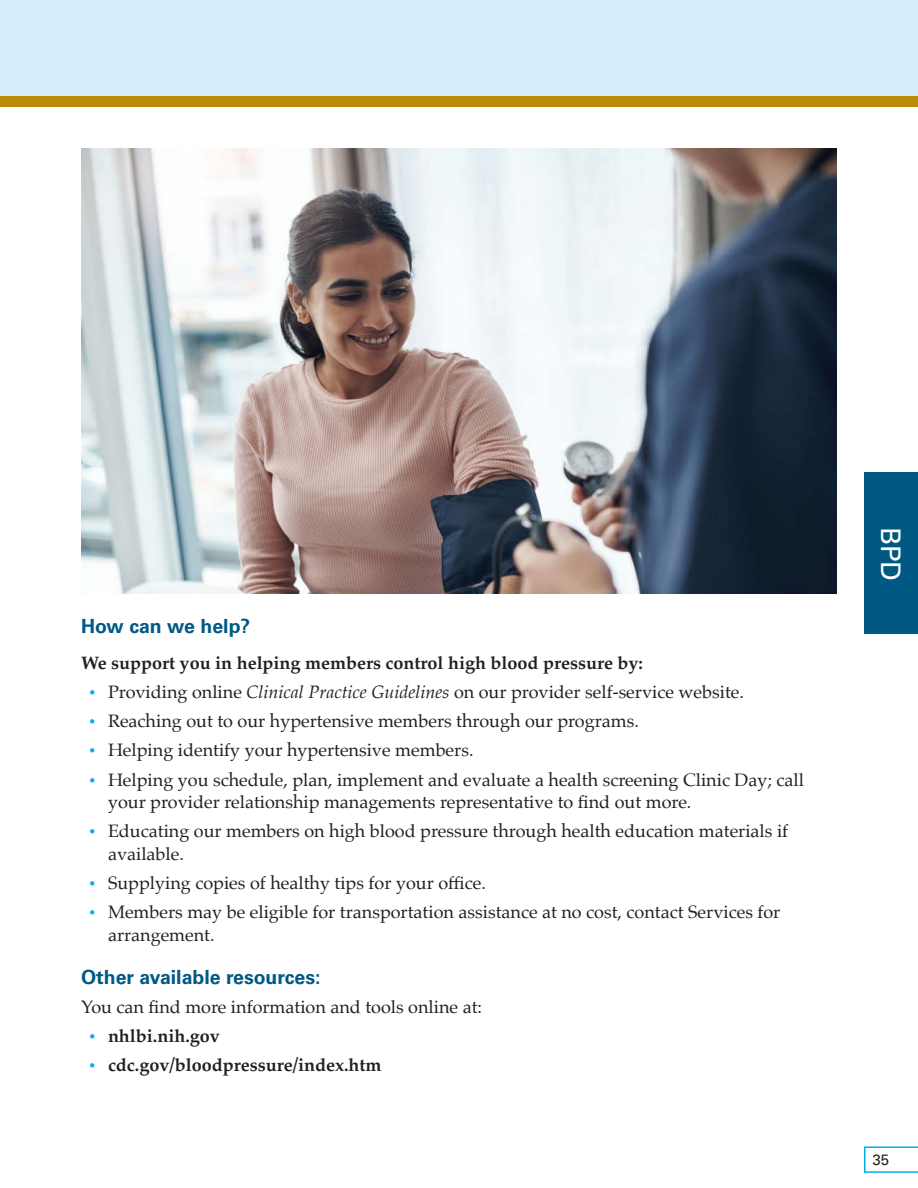
<style>
.page{position:relative;width:918px;height:1188px;background:#fff}
.page>*{position:absolute;margin:0;border:0;box-sizing:border-box;transform-origin:0 0}
.NC_Headline{font:27px "Univers LT Std";color:#fff}
.NC_Sub_head{font:700 19.5px "Univers LT Std";color:#005983}
.NC_Body_Copy{font:18px/22.5px "Palatino";color:#231f20}
.NC_Body_Copy-2{font:700 18px "Palatino";color:#231f20}
.t1{font:15px "Univers LT Std";color:#231f20}
.s1{font-weight:700;font-size:15px;color:#00aeef}
.s2{font-style:italic}
.s3{font-size:15px;color:#00aeef}
</style>
<div class="page">
<div style="left:0;top:0;width:918px;height:102px;background:#d4effb"></div>
<div style="left:0;top:96px;width:918px;height:11px;background:#bb8c07"></div>
<svg style="left:864px;top:1146px;width:54px;height:27px"></svg>
<div style="left:864px;top:472px;width:54px;height:162px;background:#005983"></div>
<img style="left:81px;top:148px;width:756px;height:446px">
<p class="NC_Sub_head" style="left:81px;top:614px;width:171px">How can we help?</p>
<p class="NC_Body_Copy-2" style="left:81px;top:647px;width:564px">We support you in helping members control high blood pressure by:</p>
<p class="NC_Body_Copy" style="left:88px;top:680px;width:658px"><span class="s1">•</span> Providing online <span class="s2">Clinical Practice Guidelines</span> on our provider self-service website.</p>
<p class="NC_Body_Copy" style="left:88px;top:710px;width:553px"><span class="s1">•</span> Reaching out to our hypertensive members through our programs.</p>
<p class="NC_Body_Copy" style="left:88px;top:739px;width:387px"><span class="s1">•</span> Helping identify your hypertensive members.</p>
<p class="NC_Body_Copy" style="left:108px;top:768px;width:697px;text-indent:-20px"><span class="s1">•</span> Helping you schedule, plan, implement and evaluate a health screening Clinic Day; call your provider relationship managements representative to find out more.</p>
<p class="NC_Body_Copy" style="left:108px;top:820px;width:682px;text-indent:-20px"><span class="s1">•</span> Educating our members on high blood pressure through health education materials if available.</p>
<p class="NC_Body_Copy" style="left:88px;top:872px;width:400px"><span class="s1">•</span> Supplying copies of healthy tips for your office.</p>
<p class="NC_Body_Copy" style="left:108px;top:901px;width:674px;text-indent:-20px"><span class="s1">•</span> Members may be eligible for transportation assistance at no cost, contact Services for arrangement.</p>
<p class="NC_Sub_head" style="left:81px;top:965px;width:241px">Other available resources:</p>
<p class="NC_Body_Copy" style="left:81px;top:995px;width:403px">You can find more information and tools online at:</p>
<p class="NC_Body_Copy-2" style="left:88px;top:1021px;width:134px"><span class="s3">•</span> nhlbi.nih.gov</p>
<p class="NC_Body_Copy-2" style="left:88px;top:1050px;width:295px"><span class="s3">•</span> cdc.gov/bloodpressure/index.htm</p>
<p class="NC_Headline" style="left:907px;top:527px;width:55px;rotate:90deg">BPD</p>
<p class="t1" style="left:873px;top:1150px;width:18px">35</p>
</div>
